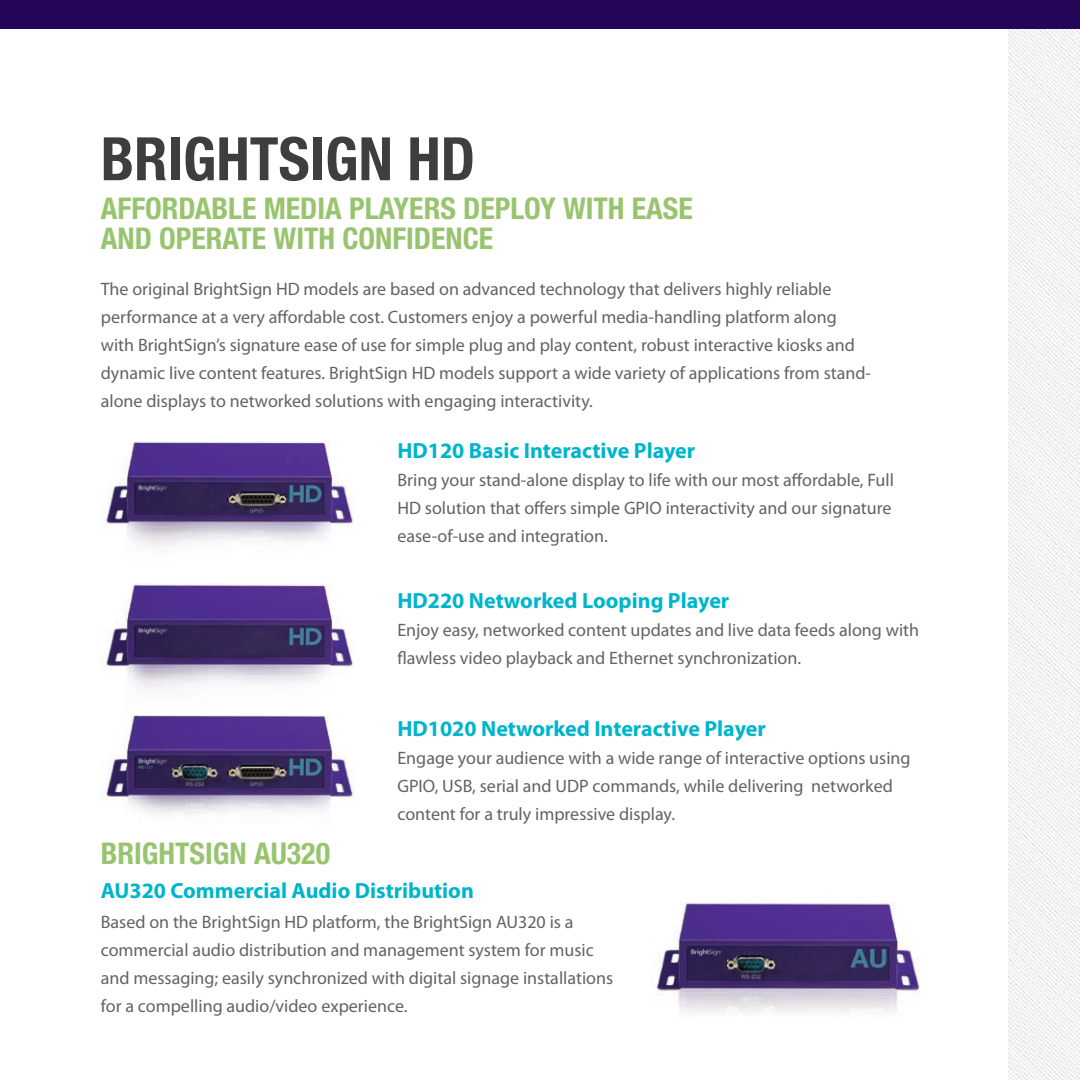
<style>
.page{position:relative;width:1080px;height:1080px;background:#fff}
.page>*{position:absolute;margin:0;border:0;box-sizing:border-box;transform-origin:0 0}
.t1{font:700 condensed 60px "Helvetica Neue";color:#3e3e3f}
.t2{font:700 condensed 30px/30px "Helvetica Neue";color:#99c46f}
.t3{font:700 22px "Myriad Pro";color:#00b5cb}
.t4{font:18px/28px "Myriad Pro";color:#636366}
</style>
<div class="page">
<img style="left:1008px;top:29px;width:72px;height:1051px">
<div style="left:0;top:0;width:1080px;height:29px;background:#230658"></div>
<img style="left:103px;top:442px;width:251px;height:105px">
<img style="left:101px;top:583px;width:255px;height:133px">
<img style="left:103px;top:716px;width:251px;height:99px">
<img style="left:651px;top:903px;width:269px;height:109px">
<h1 class="t1" style="left:101px;top:123px;width:63px">BRIGHTSIGN</h1>
<h1 class="t1" style="left:407px;top:123px;width:69px">HD</h1>
<h2 class="t2" style="left:101px;top:193px;width:594px">AFFORDABLE MEDIA PLAYERS DEPLOY WITH EASE<br>AND OPERATE WITH CONFIDENCE</h2>
<p class="t4" style="left:101px;top:276px;width:772px">The original BrightSign HD models are based on advanced technology that delivers highly reliable performance at a very affordable cost. Customers enjoy a powerful media-handling platform along with BrightSign’s signature ease of use for simple plug and play content, robust interactive kiosks and dynamic live content features. BrightSign HD models support a wide variety of applications from stand&shy;alone displays to networked solutions with engaging interactivity.</p>
<p class="t3" style="left:397px;top:439px;width:299px">HD120 Basic Interactive Player</p>
<p class="t4" style="left:397px;top:466px;width:498px">Bring your stand-alone display to life with our most affordable, Full<br>HD solution that offers simple GPIO interactivity and our signature ease-of-use and integration.</p>
<p class="t3" style="left:397px;top:589px;width:333px">HD220 Networked Looping Player</p>
<p class="t4" style="left:397px;top:617px;width:523px">Enjoy easy, networked content updates and live data feeds along with flawless video playback and Ethernet synchronization.</p>
<p class="t3" style="left:397px;top:717px;width:370px">HD1020 Networked Interactive Player</p>
<p class="t4" style="left:397px;top:744px;width:515px">Engage your audience with a wide range of interactive options using<br>GPIO, USB, serial and UDP commands, while delivering networked content for a truly impressive display.</p>
<h2 class="t2" style="left:101px;top:838px;width:231px">BRIGHTSIGN AU320</h2>
<p class="t3" style="left:101px;top:879px;width:375px">AU320 Commercial Audio Distribution</p>
<p class="t4" style="left:101px;top:908px;width:514px">Based on the BrightSign HD platform, the BrightSign AU320 is a commercial audio distribution and management system for music and messaging; easily synchronized with digital signage installations for a compelling audio/video experience.</p>
</div>
